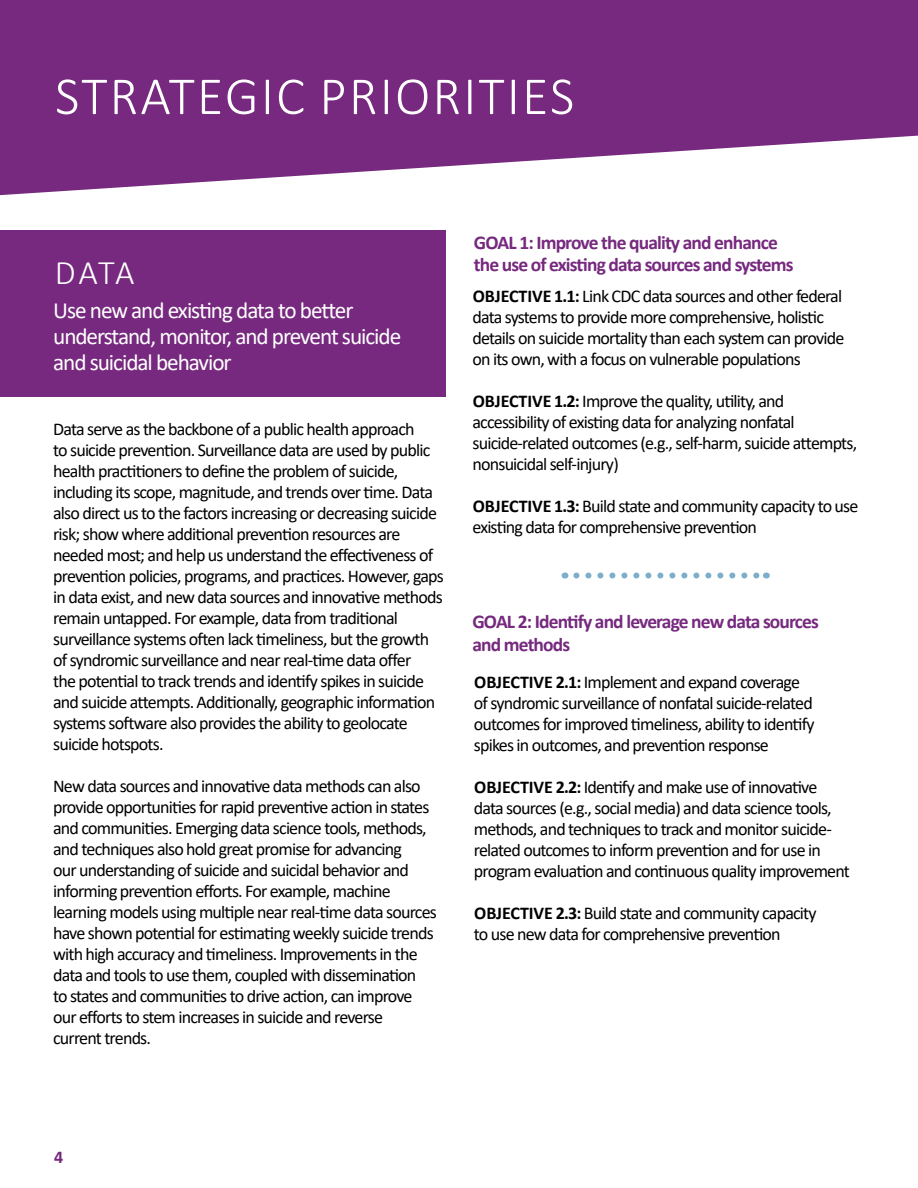
<style>
.page{position:relative;width:918px;height:1188px;background:#fff}
.page>*{position:absolute;margin:0;border:0;box-sizing:border-box;transform-origin:0 0}
.t1{font:300 54px "Calibri";letter-spacing:.04em;color:#fff}
.t2{font:300 34.5px "Calibri";color:#fff}
.t3{font:23.25px/26.2px "Calibri";letter-spacing:-.045em;color:#fff}
.t4{font:700 19.5px/22.5px "Calibri";letter-spacing:-.045em;color:#76297e}
.t5{font:18px/21px "Calibri";letter-spacing:-.045em;color:#000}
.t6{font:700 18px "Calibri";color:#76297e}
.s1{font-weight:700}
</style>
<div class="page">
<div style="left:0;top:230px;width:446px;height:167px;background:#76297e"></div>
<svg style="left:0;top:0;width:918px;height:195px;background:#8a4991"></svg>
<svg style="left:576px;top:573px;width:184px;height:6px"></svg>
<h3 class="t1" style="left:55px;top:63px;width:521px">STRATEGIC PRIORITIES</h3>
<p class="t2" style="left:55px;top:252px;width:81px">DATA</p>
<p class="t3" style="left:53px;top:296px;width:350px">Use new and existing data to better understand, monitor, and prevent suicide and suicidal behavior</p>
<p class="t5" style="left:53px;top:418px;width:392px">Data serve as the backbone of a public health approach<br>to suicide prevention. Surveillance data are used by public health practitioners to define the problem of suicide, including its scope, magnitude, and trends over time. Data also direct us to the factors increasing or decreasing suicide risk; show where additional prevention resources are needed most; and help us understand the effectiveness of prevention policies, programs, and practices. However, gaps in data exist, and new data sources and innovative methods remain untapped. For example, data from traditional surveillance systems often lack timeliness, but the growth of syndromic surveillance and near real-time data offer<br>the potential to track trends and identify spikes in suicide and suicide attempts. Additionally, geographic information systems software also provides the ability to geolocate suicide hotspots.</p>
<p class="t5" style="left:53px;top:775px;width:385px">New data sources and innovative data methods can also provide opportunities for rapid preventive action in states and communities. Emerging data science tools, methods, and techniques also hold great promise for advancing<br>our understanding of suicide and suicidal behavior and informing prevention efforts. For example, machine learning models using multiple near real-time data sources have shown potential for estimating weekly suicide trends with high accuracy and timeliness. Improvements in the data and tools to use them, coupled with dissemination<br>to states and communities to drive action, can improve our efforts to stem increases in suicide and reverse<br>current trends.</p>
<p class="t4" style="left:474px;top:231px;width:321px">GOAL 1: Improve the quality and enhance the use of existing data sources and systems</p>
<p class="t5" style="left:472px;top:285px;width:373px"><span class="s1">OBJECTIVE 1.1:</span> Link CDC data sources and other federal data systems to provide more comprehensive, holistic details on suicide mortality than each system can provide on its own, with a focus on vulnerable populations</p>
<p class="t5" style="left:472px;top:390px;width:386px"><span class="s1">OBJECTIVE 1.2:</span> Improve the quality, utility, and accessibility of existing data for analyzing nonfatal suicide-related outcomes (e.g., self-harm, suicide attempts, nonsuicidal self-injury)</p>
<p class="t5" style="left:472px;top:495px;width:387px"><span class="s1">OBJECTIVE 1.3:</span> Build state and community capacity to use existing data for comprehensive prevention</p>
<p class="t4" style="left:472px;top:610px;width:348px">GOAL 2: Identify and leverage new data sources and methods</p>
<p class="t5" style="left:474px;top:671px;width:342px"><span class="s1">OBJECTIVE 2.1:</span> Implement and expand coverage of syndromic surveillance of nonfatal suicide-related outcomes for improved timeliness, ability to identify spikes in outcomes, and prevention response</p>
<p class="t5" style="left:474px;top:776px;width:378px"><span class="s1">OBJECTIVE 2.2:</span> Identify and make use of innovative data sources (e.g., social media) and data science tools, methods, and techniques to track and monitor suicide&shy;related outcomes to inform prevention and for use in program evaluation and continuous quality improvement</p>
<p class="t5" style="left:474px;top:902px;width:344px"><span class="s1">OBJECTIVE 2.3:</span> Build state and community capacity to use new data for comprehensive prevention</p>
<p class="t6" style="left:54px;top:1144px;width:11px">4</p>
</div>
